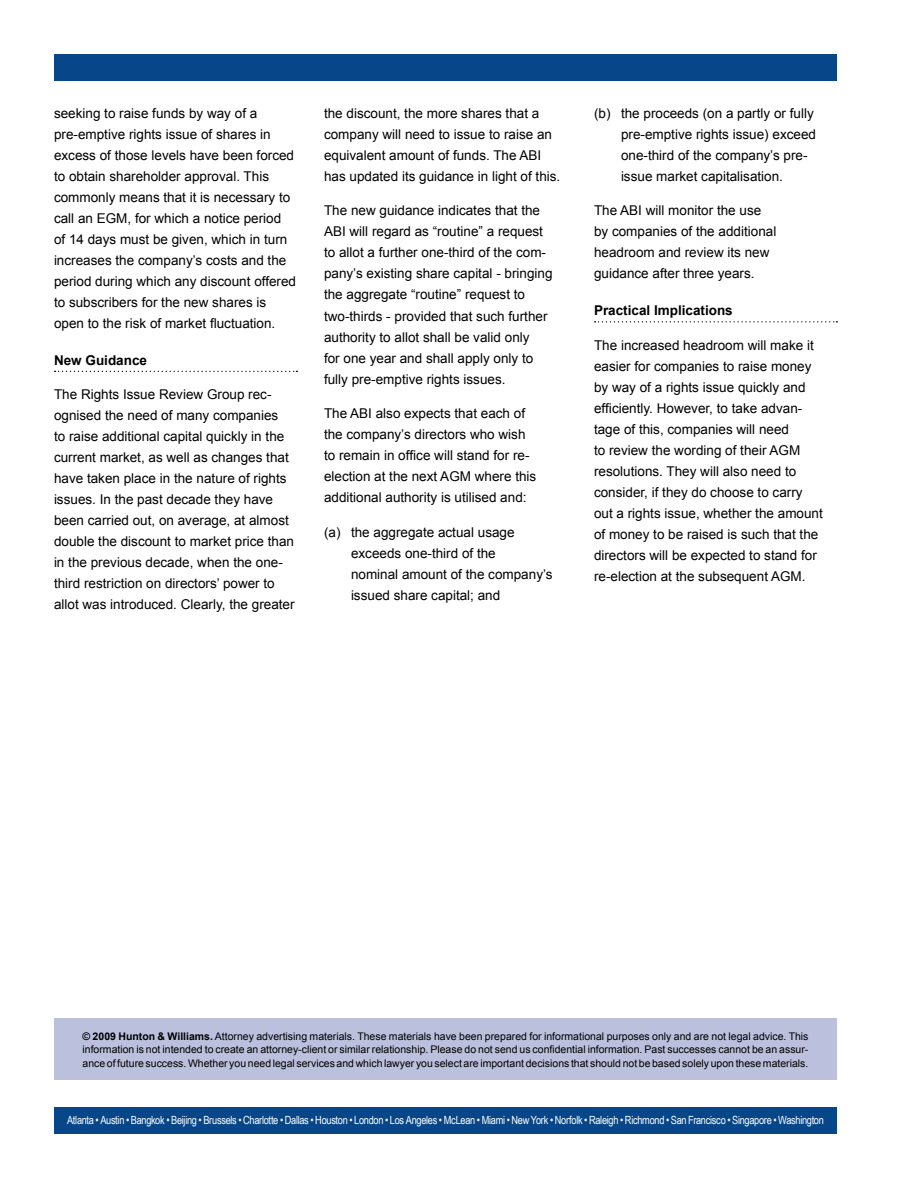
<style>
.page{position:relative;width:918px;height:1188px;background:#fff}
.page>*{position:absolute;margin:0;border:0;box-sizing:border-box;transform-origin:0 0}
.t1{font:13.5px/21px "Arial";color:#000}
.t2{font:700 13.5px "Arial";color:#000}
.t3{font:11.25px "Arial Narrow";letter-spacing:-.025em;color:#fff}
.t4{font:10.5px/13.5px "Arial";color:#000;text-align:justify}
.s1{font-weight:700}
</style>
<div class="page">
<div style="left:54px;top:1107px;width:783px;height:26px;background:#074688"></div>
<div style="left:54px;top:54px;width:783px;height:26px;background:#074688"></div>
<div style="left:54px;top:1018px;width:783px;height:62px;background:#bbc0dd"></div>
<svg style="left:55px;top:371px;width:242px;height:1px"></svg>
<svg style="left:595px;top:321px;width:242px;height:2px"></svg>
<p class="t1" style="left:54px;top:103px;width:244px">seeking to raise funds by way of a pre-emptive rights issue of shares in excess of those levels have been forced to obtain shareholder approval. This commonly means that it is necessary to call an EGM, for which a notice period<br>of 14 days must be given, which in turn increases the company’s costs and the period during which any discount offered to subscribers for the new shares is open to the risk of market fluctuation.</p>
<p class="t2" style="left:54px;top:351px;width:95px">New Guidance</p>
<p class="t1" style="left:54px;top:384px;width:242px">The Rights Issue Review Group rec&shy;ognised the need of many companies<br>to raise additional capital quickly in the current market, as well as changes that have taken place in the nature of rights issues. In the past decade they have been carried out, on average, at almost double the discount to market price than in the previous decade, when the one&shy;third restriction on directors’ power to allot was introduced. Clearly, the greater</p>
<p class="t1" style="left:324px;top:103px;width:238px">the discount, the more shares that a company will need to issue to raise an equivalent amount of funds. The ABI has updated its guidance in light of this.</p>
<p class="t1" style="left:324px;top:200px;width:230px">The new guidance indicates that the ABI will regard as “routine” a request to allot a further one-third of the com&shy;pany’s existing share capital - bringing the aggregate “routine” request to two-thirds - provided that such further authority to allot shall be valid only<br>for one year and shall apply only to fully pre-emptive rights issues.</p>
<p class="t1" style="left:324px;top:403px;width:214px">The ABI also expects that each of the company’s directors who wish to remain in office will stand for re&shy;election at the next AGM where this additional authority is utilised and:</p>
<p class="t1" style="left:351px;top:521px;width:203px;text-indent:-27px">(a) the aggregate actual usage exceeds one-third of the<br>nominal amount of the company’s issued share capital; and</p>
<p class="t1" style="left:621px;top:103px;width:197px;text-indent:-27px">(b) the proceeds (on a partly or fully pre-emptive rights issue) exceed one-third of the company’s pre&shy;issue market capitalisation.</p>
<p class="t1" style="left:594px;top:200px;width:184px">The ABI will monitor the use by companies of the additional headroom and review its new guidance after three years.</p>
<p class="t2" style="left:594px;top:302px;width:140px">Practical Implications</p>
<p class="t1" style="left:594px;top:335px;width:230px">The increased headroom will make it easier for companies to raise money by way of a rights issue quickly and efficiently. However, to take advan&shy;tage of this, companies will need<br>to review the wording of their AGM resolutions. They will also need to consider, if they do choose to carry out a rights issue, whether the amount of money to be raised is such that the directors will be expected to stand for re-election at the subsequent AGM.</p>
<p class="t4" style="left:82px;top:1029px;width:728px"><span class="s1">© 2009 Hunton &amp; Williams.</span> Attorney advertising materials. These materials have been prepared for informational purposes only and are not legal advice. This information is not intended to create an attorney-client or similar relationship. Please do not send us confidential information. Past successes cannot be an assur&shy;ance of future success. Whether you need legal services and which lawyer you select are important decisions that should not be based solely upon these materials.</p>
<p class="t3" style="left:67px;top:1112px;width:758px">Atlanta • Austin • Bangkok • Beijing • Brussels • Charlotte • Dallas • Houston • London • Los Angeles • McLean • Miami • New York • Norfolk • Raleigh • Richmond • San Francisco • Singapore • Washington</p>
</div>
